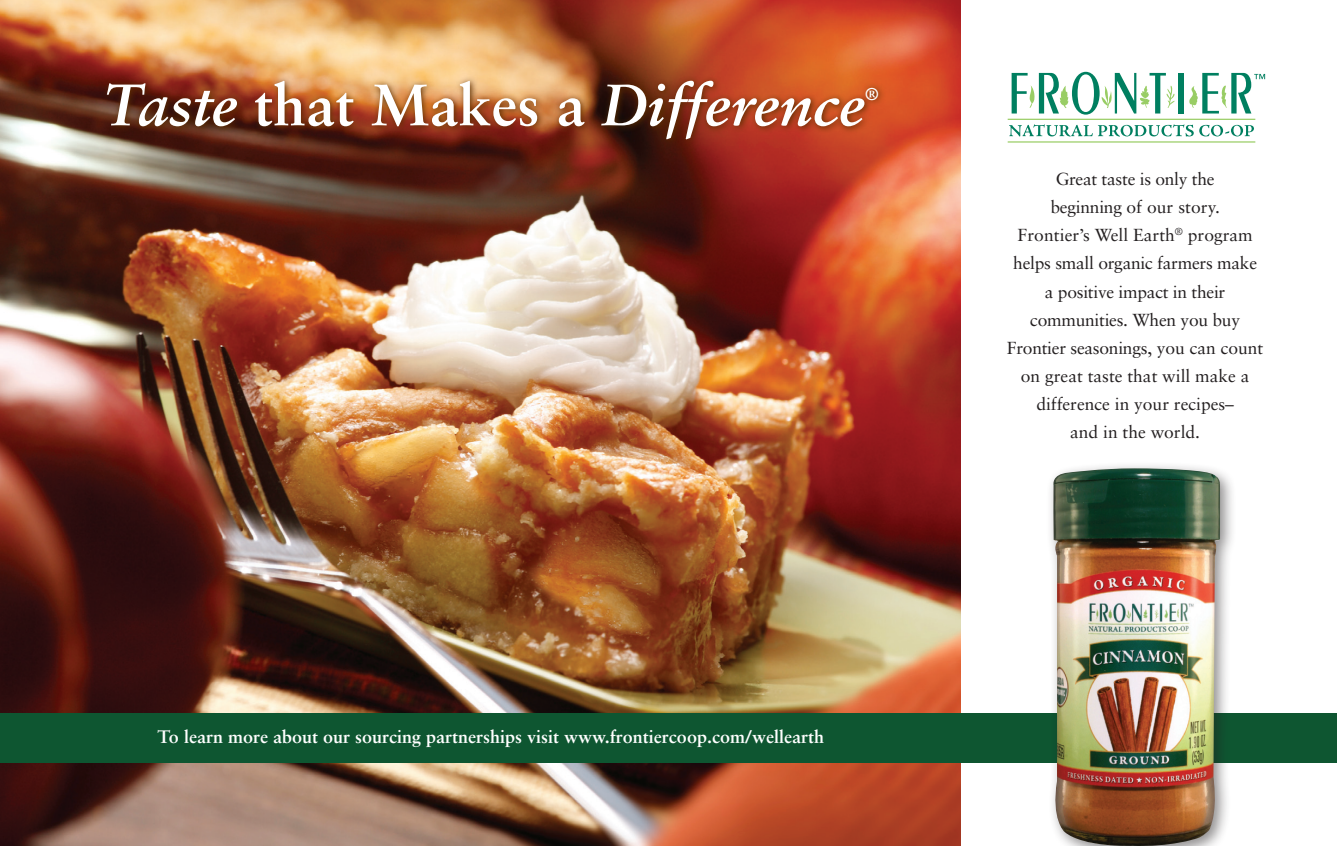
<style>
.page{position:relative;width:1337px;height:846px;background:#fff}
.page>*{position:absolute;margin:0;border:0;box-sizing:border-box;transform-origin:0 0}
.t1{font:italic 700 58.5px "Sabon";color:#fff}
.t2{font:700 18px "Sabon";color:#fff}
.t3{font:17.55px/28.1px "Sabon";letter-spacing:-.015em;color:#231f20;text-align:center}
.t4{font:italic 700 17.1px "Sabon";color:#fff}
.s1{font-style:normal}
</style>
<div class="page">
<img style="left:0;top:0;width:961px;height:845px">
<div style="left:1178px;top:73px;width:5px;height:40px;background:#007f60"></div>
<svg style="left:1011px;top:72px;width:163px;height:43px"></svg>
<svg style="left:1189px;top:73px;width:76px;height:40px"></svg>
<svg style="left:1009px;top:124px;width:184px;height:12px"></svg>
<svg style="left:1199px;top:125px;width:55px;height:11px"></svg>
<hr style="left:1007px;top:119px;width:248px;height:1px;background:#99cd65">
<hr style="left:1007px;top:141px;width:248px;height:2px;background:#99cd65">
<img style="left:101px;top:76px;width:785px;height:71px">
<div style="left:0;top:713px;width:1336px;height:49px;background:#0e5631"></div>
<div style="left:1046px;top:461px;width:191px;height:384px;background:#231f20;opacity:.5"></div>
<img style="left:1050px;top:468px;width:170px;height:377px">
<p class="t1" style="left:103px;top:69px;width:763px">Taste <span class="s1">that Makes a</span> Difference</p>
<p class="t4" style="left:865px;top:84px;width:15px">®</p>
<p class="t2" style="left:158px;top:725px;width:668px">To learn more about our sourcing partnerships visit www.frontiercoop.com/wellearth</p>
<p class="t3" style="left:1007px;top:164px;width:258px">Great taste is only the<br>beginning of our story.<br>Frontier’s Well Earth<sup>®</sup> program helps small organic farmers make a positive impact in their communities. When you buy<br>Frontier seasonings, you can count on great taste that will make a difference in your recipes–<br>and in the world.</p>
</div>
